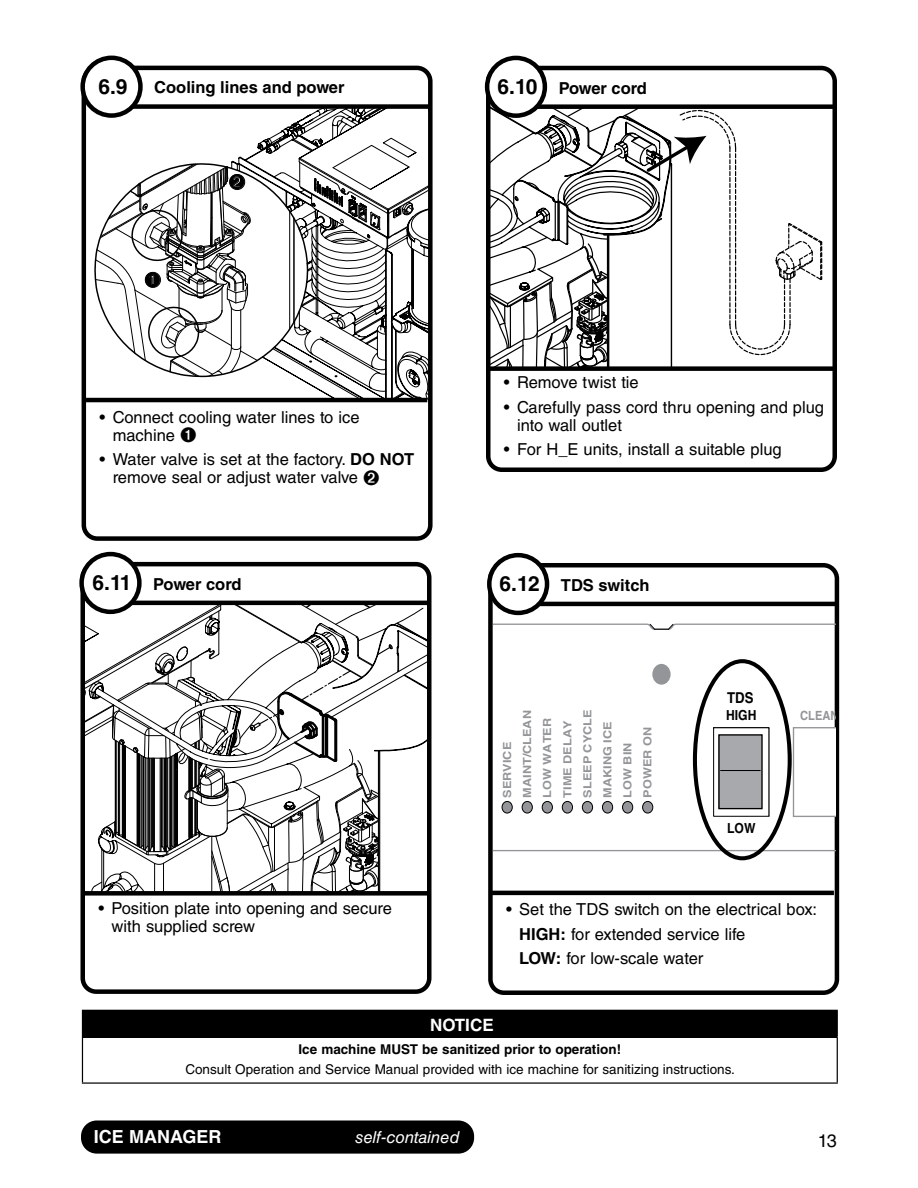
<style>
.page{position:relative;width:918px;height:1188px;background:#fff}
.page>*{position:absolute;margin:0;border:0;box-sizing:border-box;transform-origin:0 0}
.t1{font:700 21px "Helvetica LT Std";color:#000}
.t2{font:700 18px "Helvetica LT Std";color:#fff}
.t3{font:18px "Helvetica LT Std";color:#000}
.t4{font:700 16.95px "Helvetica LT Std";color:#fff}
.t5{font:16.5px/18px "Helvetica LT Std";color:#000}
.t6{font:700 16.5px "Helvetica LT Std";color:#000}
.t7{font:italic 16.5px "Helvetica LT Std";color:#fff}
.t8{font:700 15px "Helvetica LT Std";color:#000;scale:.88 1}
.t9{font:700 13.8px "Helvetica LT Std";color:#000;scale:.88 1}
.t10{font:13.5px "Helvetica LT Std";color:#000}
.t11{font:700 13.5px "Helvetica LT Std";color:#000}
.t12{font:700 12.75px "Helvetica LT Std";color:#939598;scale:.88 1}
.t13{font:700 11.1px/20.1px "Helvetica LT Std";color:#939598;scale:1.14 1}
.s1{font-size:21px}
.s2{font-weight:700}
</style>
<div class="page">
<div style="left:83px;top:1123px;width:389px;height:28px;background:#000;border-radius:14px"></div>
<div style="left:81px;top:1120px;width:393px;height:34px;border:4px solid #000;border-radius:14px"></div>
<div style="left:80px;top:562px;width:351px;height:432px;border:4px solid #000;border-radius:14px"></div>
<svg style="left:85px;top:605px;width:342px;height:286px"></svg>
<div style="left:84px;top:891px;width:345px;height:5px;background:#000"></div>
<hr style="left:92px;top:601px;width:336px;height:4px;background:#000">
<div style="left:82px;top:554px;width:57px;height:58px;background:#fff;border-radius:50%"></div>
<div style="left:79px;top:552px;width:63px;height:62px;border:4px solid #000;border-radius:50%"></div>
<div style="left:486px;top:66px;width:351px;height:406px;border:4px solid #000;border-radius:14px"></div>
<svg style="left:601px;top:467px;width:56px;height:543px"></svg>
<svg style="left:491px;top:106px;width:332px;height:260px"></svg>
<div style="left:490px;top:366px;width:346px;height:5px;background:#000"></div>
<div style="left:497px;top:104px;width:337px;height:5px;background:#000"></div>
<div style="left:487px;top:58px;width:58px;height:58px;background:#fff;border-radius:50%"></div>
<div style="left:485px;top:56px;width:62px;height:62px;border:4px solid #000;border-radius:50%"></div>
<div style="left:82px;top:1010px;width:755px;height:27px;background:#000"></div>
<hr style="left:82px;top:1010px;width:756px;height:1px;background:#000">
<svg style="left:837px;top:1011px;width:1px;height:26px"></svg>
<hr style="left:82px;top:1037px;width:756px;height:1px;background:#000">
<hr style="left:82px;top:1038px;width:1px;height:44px;background:#000">
<hr style="left:837px;top:1038px;width:1px;height:44px;background:#000">
<hr style="left:82px;top:1082px;width:756px;height:2px;background:#000">
<div style="left:82px;top:66px;width:351px;height:475px;border:4px solid #000;border-radius:14px"></div>
<svg style="left:231px;top:121px;width:198px;height:279px"></svg>
<svg style="left:298px;top:109px;width:132px;height:130px"></svg>
<svg style="left:94px;top:162px;width:215px;height:216px"></svg>
<hr style="left:289px;top:212px;width:1px;height:117px;background:#000">
<hr style="left:294px;top:218px;width:1px;height:104px;background:#000">
<hr style="left:85px;top:398px;width:342px;height:4px;background:#000">
<div style="left:93px;top:104px;width:337px;height:5px;background:#000"></div>
<div style="left:83px;top:58px;width:57px;height:58px;background:#fff;border-radius:50%"></div>
<div style="left:80px;top:56px;width:63px;height:62px;border:4px solid #000;border-radius:50%"></div>
<div style="left:488px;top:563px;width:351px;height:432px;border:4px solid #000;border-radius:14px"></div>
<svg style="left:493px;top:623px;width:342px;height:229px"></svg>
<div style="left:652px;top:664px;width:19px;height:21px;background:#939598;border-radius:50%"></div>
<svg style="left:793px;top:727px;width:42px;height:90px"></svg>
<div style="left:562px;top:801px;width:11px;height:12px;background:#939598;border-radius:50%"></div>
<div style="left:562px;top:801px;width:11px;height:13px;border:1px solid #000;border-radius:50%"></div>
<div style="left:643px;top:801px;width:10px;height:12px;background:#939598;border-radius:50%"></div>
<div style="left:642px;top:801px;width:11px;height:13px;border:1px solid #000;border-radius:50%"></div>
<div style="left:623px;top:801px;width:10px;height:12px;background:#939598;border-radius:50%"></div>
<div style="left:622px;top:801px;width:11px;height:13px;border:1px solid #000;border-radius:50%"></div>
<div style="left:602px;top:801px;width:11px;height:12px;background:#939598;border-radius:50%"></div>
<div style="left:602px;top:801px;width:11px;height:13px;border:1px solid #000;border-radius:50%"></div>
<div style="left:582px;top:801px;width:11px;height:12px;background:#939598;border-radius:50%"></div>
<div style="left:582px;top:801px;width:11px;height:13px;border:1px solid #000;border-radius:50%"></div>
<div style="left:542px;top:801px;width:10px;height:12px;background:#939598;border-radius:50%"></div>
<div style="left:542px;top:801px;width:11px;height:13px;border:1px solid #000;border-radius:50%"></div>
<div style="left:522px;top:801px;width:10px;height:12px;background:#939598;border-radius:50%"></div>
<div style="left:522px;top:801px;width:11px;height:13px;border:1px solid #000;border-radius:50%"></div>
<div style="left:502px;top:801px;width:10px;height:12px;background:#939598;border-radius:50%"></div>
<div style="left:502px;top:801px;width:11px;height:13px;border:1px solid #000;border-radius:50%"></div>
<svg style="left:493px;top:801px;width:1px;height:13px"></svg>
<svg style="left:649px;top:623px;width:25px;height:7px"></svg>
<div style="left:714px;top:728px;width:55px;height:88px;background:#fff"></div>
<div style="left:713px;top:727px;width:56px;height:90px;border:1px solid #000"></div>
<div style="left:693px;top:659px;width:99px;height:201px;border:4px solid #000;border-radius:50%"></div>
<div style="left:719px;top:735px;width:43px;height:74px;background:#a7a9ac"></div>
<div style="left:718px;top:734px;width:45px;height:75px;border:1px solid #000"></div>
<hr style="left:720px;top:770px;width:41px;height:1px;background:#000">
<hr style="left:492px;top:891px;width:342px;height:4px;background:#000">
<hr style="left:499px;top:602px;width:337px;height:4px;background:#000">
<div style="left:489px;top:555px;width:58px;height:58px;background:#fff;border-radius:50%"></div>
<div style="left:487px;top:553px;width:62px;height:62px;border:4px solid #000;border-radius:50%"></div>
<svg style="left:95px;top:163px;width:163px;height:214px"></svg>
<p class="t1" style="left:98px;top:74px;width:31px">6.9</p>
<p class="t6" style="left:154px;top:78px;width:192px">Cooling lines and power</p>
<p class="t6" style="left:498px;top:78px;width:151px"><span class="s1">6.10</span> Power cord</p>
<p class="t5" style="left:113px;top:408px;width:248px;text-indent:-13px">• Connect cooling water lines to ice machine ➊</p>
<p class="t5" style="left:113px;top:450px;width:303px;text-indent:-13px">• Water valve is set at the factory. <span class="s2">DO NOT </span>remove seal or adjust water valve ➋</p>
<p class="t6" style="left:93px;top:574px;width:150px"><span class="s1">6.11</span> Power cord</p>
<p class="t5" style="left:112px;top:899px;width:282px;text-indent:-13px">• Position plate into opening and secure with supplied screw</p>
<p class="t5" style="left:504px;top:373px;width:136px">• Remove twist tie</p>
<p class="t5" style="left:517px;top:398px;width:309px;text-indent:-13px">• Carefully pass cord thru opening and plug into wall outlet</p>
<p class="t5" style="left:504px;top:440px;width:279px">• For H_E units, install a suitable plug</p>
<p class="t6" style="left:500px;top:575px;width:151px"><span class="s1">6.12</span> TDS switch</p>
<p class="t8" style="left:727px;top:688px;width:31px">TDS</p>
<p class="t9" style="left:726px;top:707px;width:36px">HIGH</p>
<p class="t13" style="left:497px;top:798px;width:79px;rotate:-90deg">SERVICE<br>MAINT/CLEAN<br>LOW WATER<br>TIME DELAY<br>SLEEP CYCLE<br>MAKING ICE<br>LOW BIN<br>POWER ON</p>
<p class="t12" style="left:800px;top:708px;width:45px">CLEAN</p>
<p class="t9" style="left:727px;top:820px;width:34px">LOW</p>
<p class="t5" style="left:519px;top:897px;width:299px;line-height:24.5px;text-indent:-13px">• Set the TDS switch on the electrical box:<br><span class="s2">HIGH:</span> for extended service life<br><span class="s2">LOW:</span> for low-scale water</p>
<p class="t4" style="left:430px;top:1014px;width:65px">NOTICE</p>
<p class="t11" style="left:299px;top:1041px;width:324px">Ice machine MUST be sanitized prior to operation!</p>
<p class="t10" style="left:186px;top:1062px;width:551px">Consult Operation and Service Manual provided with ice machine for sanitizing instructions.</p>
<p class="t2" style="left:94px;top:1126px;width:129px">ICE MANAGER</p>
<p class="t7" style="left:356px;top:1128px;width:106px">self-contained</p>
<p class="t3" style="left:818px;top:1130px;width:21px">13</p>
</div>
